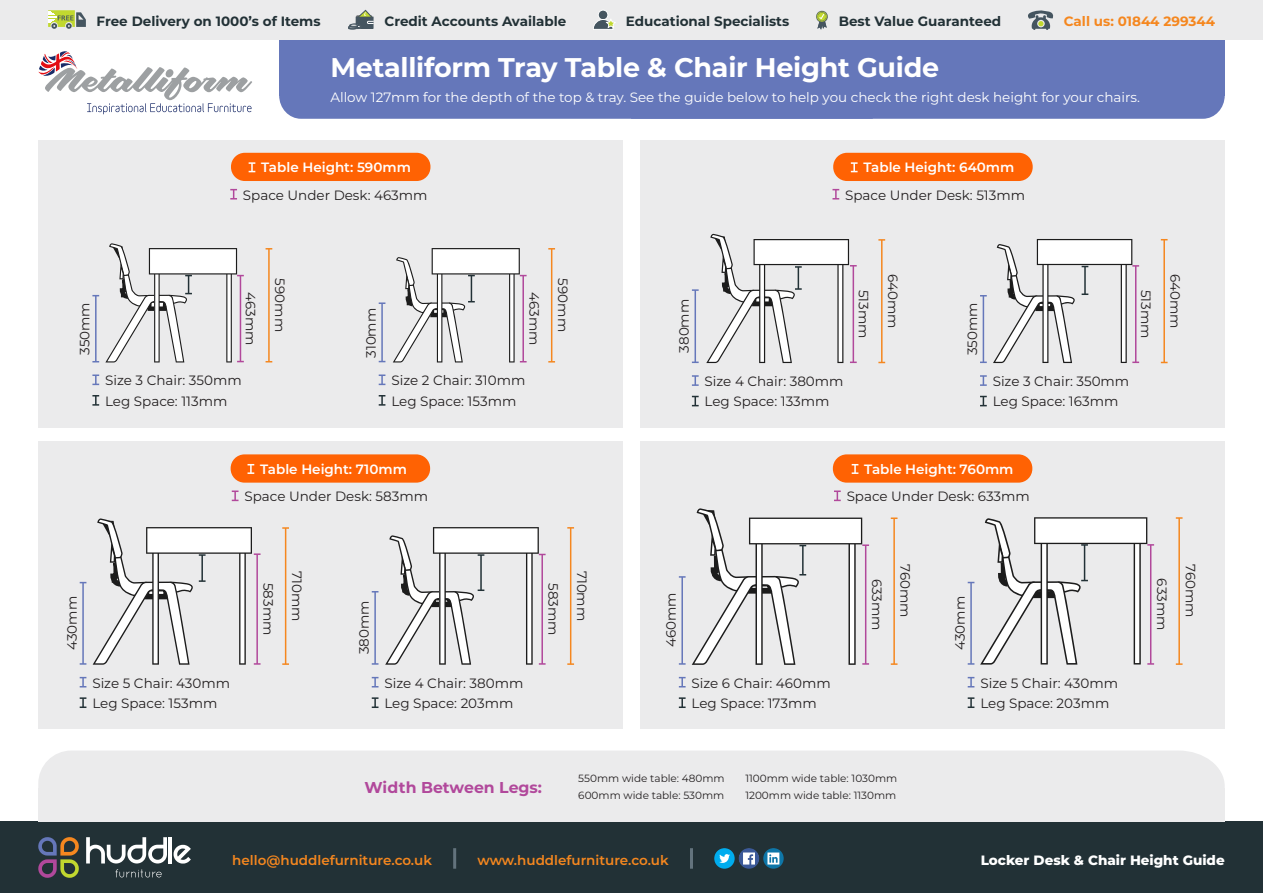
<style>
.page{position:relative;width:1263px;height:893px;background:#fff}
.page>*{position:absolute;margin:0;border:0;box-sizing:border-box;transform-origin:0 0}
.t1{font:700 27px "Montserrat";letter-spacing:-.01em;color:#fff}
.t2{font:700 15.75px "Montserrat";color:#b1489b}
.t3{font:13.5px "Montserrat";color:#231f20}
.t4{font:13.5px "Montserrat";color:#fff}
.t5{font:700 13.5px "Montserrat";color:#223136}
.t6{font:600 13.5px "Montserrat";color:#fff}
.t7{font:600 13.5px "Montserrat";color:#f5871f}
.t8{font:800 13.5px "Montserrat";color:#fff}
.t9{font:700 13.5px "Montserrat";color:#f5871f}
.t10{font:10.5px "Montserrat";color:#231f20}
</style>
<div class="page">
<div style="left:0;top:0;width:1263px;height:40px;background:#ebebec"></div>
<div style="left:0;top:822px;width:1263px;height:71px;background:#223136"></div>
<hr style="left:690px;top:848px;width:3px;height:21px;background:#63737d">
<svg style="left:48px;top:10px;width:38px;height:19px"></svg>
<svg style="left:348px;top:10px;width:26px;height:19px"></svg>
<svg style="left:816px;top:11px;width:12px;height:19px"></svg>
<svg style="left:1028px;top:10px;width:25px;height:20px"></svg>
<div style="left:598px;top:10px;width:10px;height:10px;background:#455560;border-radius:50%"></div>
<div style="left:598px;top:10px;width:10px;height:10px;border:1px solid #fff;border-radius:50%"></div>
<svg style="left:593px;top:19px;width:23px;height:10px"></svg>
<div style="left:38px;top:140px;width:584px;height:288px;background:#ebebec"></div>
<div style="left:640px;top:140px;width:585px;height:288px;background:#ebebec"></div>
<div style="left:38px;top:442px;width:584px;height:287px;background:#ebebec"></div>
<div style="left:640px;top:442px;width:585px;height:287px;background:#ebebec"></div>
<div style="left:279px;top:40px;width:946px;height:55px;background:#6577ba"></div>
<div style="left:261px;top:751px;width:964px;height:71px;background:#ebebec"></div>
<hr style="left:268px;top:249px;width:2px;height:113px;background:#f5871f">
<svg style="left:266px;top:248px;width:6px;height:2px"></svg>
<hr style="left:551px;top:249px;width:1px;height:113px;background:#f5871f">
<svg style="left:548px;top:248px;width:7px;height:2px"></svg>
<svg style="left:548px;top:361px;width:7px;height:2px"></svg>
<hr style="left:881px;top:240px;width:1px;height:122px;background:#f5871f">
<svg style="left:878px;top:239px;width:7px;height:2px"></svg>
<hr style="left:1163px;top:240px;width:2px;height:122px;background:#f5871f">
<hr style="left:285px;top:528px;width:1px;height:136px;background:#f5871f">
<svg style="left:282px;top:527px;width:7px;height:2px"></svg>
<svg style="left:282px;top:663px;width:7px;height:2px"></svg>
<hr style="left:570px;top:528px;width:1px;height:136px;background:#f5871f">
<svg style="left:567px;top:527px;width:7px;height:2px"></svg>
<svg style="left:567px;top:663px;width:7px;height:2px"></svg>
<hr style="left:893px;top:518px;width:2px;height:146px;background:#f5871f">
<hr style="left:1178px;top:518px;width:2px;height:146px;background:#f5871f">
<svg style="left:92px;top:374px;width:7px;height:11px"></svg>
<svg style="left:379px;top:374px;width:6px;height:11px"></svg>
<svg style="left:372px;top:677px;width:6px;height:10px"></svg>
<svg style="left:679px;top:677px;width:7px;height:10px"></svg>
<svg style="left:968px;top:677px;width:6px;height:10px"></svg>
<svg style="left:92px;top:395px;width:7px;height:11px"></svg>
<svg style="left:379px;top:395px;width:6px;height:11px"></svg>
<svg style="left:372px;top:697px;width:6px;height:11px"></svg>
<svg style="left:679px;top:697px;width:7px;height:11px"></svg>
<svg style="left:968px;top:697px;width:6px;height:11px"></svg>
<hr style="left:95px;top:296px;width:2px;height:66px;background:#6577ba">
<hr style="left:381px;top:303px;width:2px;height:59px;background:#6577ba">
<hr style="left:374px;top:592px;width:2px;height:72px;background:#6577ba">
<hr style="left:681px;top:577px;width:2px;height:87px;background:#6577ba">
<svg style="left:679px;top:576px;width:7px;height:2px"></svg>
<svg style="left:679px;top:663px;width:7px;height:2px"></svg>
<hr style="left:970px;top:582px;width:2px;height:82px;background:#6577ba">
<div style="left:279px;top:95px;width:946px;height:24px;background:#6577ba"></div>
<svg style="left:230px;top:189px;width:7px;height:11px"></svg>
<div style="left:231px;top:153px;width:199px;height:28px;background:#ff6203;border-radius:14px"></div>
<svg style="left:249px;top:162px;width:6px;height:10px"></svg>
<div style="left:231px;top:454px;width:199px;height:29px;background:#ff6203;border-radius:14px"></div>
<svg style="left:248px;top:464px;width:6px;height:10px"></svg>
<div style="left:833px;top:454px;width:199px;height:29px;background:#ff6203;border-radius:14px"></div>
<svg style="left:832px;top:189px;width:7px;height:11px"></svg>
<div style="left:833px;top:153px;width:200px;height:28px;background:#ff6203;border-radius:14px"></div>
<svg style="left:851px;top:162px;width:6px;height:10px"></svg>
<svg style="left:38px;top:51px;width:214px;height:63px"></svg>
<svg style="left:105px;top:243px;width:139px;height:119px"></svg>
<svg style="left:393px;top:248px;width:134px;height:114px"></svg>
<svg style="left:38px;top:490px;width:223px;height:388px"></svg>
<svg style="left:385px;top:527px;width:161px;height:342px"></svg>
<svg style="left:692px;top:233px;width:177px;height:636px"></svg>
<svg style="left:980px;top:239px;width:174px;height:583px"></svg>
<p class="t5" style="left:97px;top:12px;width:226px">Free Delivery on 1000’s of Items</p>
<p class="t5" style="left:384px;top:12px;width:184px">Credit Accounts Available</p>
<p class="t5" style="left:626px;top:11px;width:165px">Educational Specialists</p>
<p class="t5" style="left:839px;top:12px;width:164px">Best Value Guaranteed</p>
<p class="t9" style="left:1064px;top:12px;width:153px">Call us: 01844 299344</p>
<p class="t1" style="left:330px;top:48px;width:610px">Metalliform Tray Table &amp; Chair Height Guide</p>
<p class="t4" style="left:330px;top:88px;width:811px">Allow 127mm for the depth of the top &amp; tray. See the guide below to help you check the right desk height for your chairs.</p>
<p class="t6" style="left:261px;top:158px;width:151px">Table Height: 590mm</p>
<p class="t3" style="left:243px;top:185px;width:186px">Space Under Desk: 463mm</p>
<p class="t6" style="left:863px;top:158px;width:152px">Table Height: 640mm</p>
<p class="t3" style="left:845px;top:185px;width:181px">Space Under Desk: 513mm</p>
<p class="t3" style="left:289px;top:278px;width:55px;rotate:90deg">590mm</p>
<p class="t3" style="left:572px;top:278px;width:55px;rotate:90deg">590mm</p>
<p class="t3" style="left:902px;top:274px;width:56px;rotate:90deg">640mm</p>
<p class="t3" style="left:1185px;top:274px;width:56px;rotate:90deg">640mm</p>
<p class="t3" style="left:260px;top:292px;width:55px;rotate:90deg">463mm</p>
<p class="t3" style="left:544px;top:292px;width:55px;rotate:90deg">463mm</p>
<p class="t3" style="left:873px;top:290px;width:50px;rotate:90deg">513mm</p>
<p class="t3" style="left:1155px;top:290px;width:50px;rotate:90deg">513mm</p>
<p class="t3" style="left:75px;top:355px;width:54px;rotate:-90deg">350mm</p>
<p class="t3" style="left:362px;top:358px;width:52px;rotate:-90deg">310mm</p>
<p class="t3" style="left:675px;top:353px;width:55px;rotate:-90deg">380mm</p>
<p class="t3" style="left:963px;top:355px;width:54px;rotate:-90deg">350mm</p>
<p class="t3" style="left:105px;top:371px;width:138px">Size 3 Chair: 350mm</p>
<p class="t3" style="left:391px;top:371px;width:135px">Size 2 Chair: 310mm</p>
<p class="t3" style="left:705px;top:372px;width:140px">Size 4 Chair: 380mm</p>
<p class="t3" style="left:993px;top:372px;width:138px">Size 3 Chair: 350mm</p>
<p class="t3" style="left:105px;top:392px;width:124px">Leg Space: 113mm</p>
<p class="t3" style="left:391px;top:392px;width:126px">Leg Space: 153mm</p>
<p class="t3" style="left:705px;top:392px;width:126px">Leg Space: 133mm</p>
<p class="t3" style="left:993px;top:392px;width:127px">Leg Space: 163mm</p>
<p class="t6" style="left:260px;top:459px;width:148px">Table Height: 710mm</p>
<p class="t3" style="left:244px;top:487px;width:185px">Space Under Desk: 583mm</p>
<p class="t6" style="left:864px;top:459px;width:151px">Table Height: 760mm</p>
<p class="t3" style="left:847px;top:487px;width:185px">Space Under Desk: 633mm</p>
<p class="t3" style="left:306px;top:571px;width:52px;rotate:90deg">710mm</p>
<p class="t3" style="left:591px;top:571px;width:52px;rotate:90deg">710mm</p>
<p class="t3" style="left:915px;top:564px;width:55px;rotate:90deg">760mm</p>
<p class="t3" style="left:1200px;top:564px;width:55px;rotate:90deg">760mm</p>
<p class="t3" style="left:278px;top:583px;width:54px;rotate:90deg">583mm</p>
<p class="t3" style="left:563px;top:583px;width:54px;rotate:90deg">583mm</p>
<p class="t3" style="left:886px;top:579px;width:54px;rotate:90deg">633mm</p>
<p class="t3" style="left:1171px;top:578px;width:54px;rotate:90deg">633mm</p>
<p class="t3" style="left:63px;top:650px;width:55px;rotate:-90deg">430mm</p>
<p class="t3" style="left:355px;top:654px;width:55px;rotate:-90deg">380mm</p>
<p class="t3" style="left:662px;top:647px;width:56px;rotate:-90deg">460mm</p>
<p class="t3" style="left:951px;top:650px;width:55px;rotate:-90deg">430mm</p>
<p class="t3" style="left:92px;top:673px;width:139px">Size 5 Chair: 430mm</p>
<p class="t3" style="left:384px;top:673px;width:140px">Size 4 Chair: 380mm</p>
<p class="t3" style="left:691px;top:673px;width:141px">Size 6 Chair: 460mm</p>
<p class="t3" style="left:980px;top:673px;width:139px">Size 5 Chair: 430mm</p>
<p class="t3" style="left:92px;top:694px;width:126px">Leg Space: 153mm</p>
<p class="t3" style="left:384px;top:694px;width:130px">Leg Space: 203mm</p>
<p class="t3" style="left:691px;top:694px;width:127px">Leg Space: 173mm</p>
<p class="t3" style="left:980px;top:694px;width:130px">Leg Space: 203mm</p>
<p class="t10" style="left:578px;top:771px;width:148px">550mm wide table: 480mm</p>
<p class="t2" style="left:364px;top:776px;width:179px">Width Between Legs:</p>
<p class="t10" style="left:578px;top:788px;width:148px">600mm wide table: 530mm</p>
<p class="t10" style="left:745px;top:771px;width:153px">1100mm wide table: 1030mm</p>
<p class="t10" style="left:745px;top:788px;width:153px">1200mm wide table: 1130mm</p>
<p class="t7" style="left:232px;top:850px;width:201px">hello@huddlefurniture.co.uk</p>
<p class="t7" style="left:477px;top:850px;width:193px">www.huddlefurniture.co.uk</p>
<p class="t8" style="left:981px;top:850px;width:245px">Locker Desk &amp; Chair Height Guide</p>
</div>
